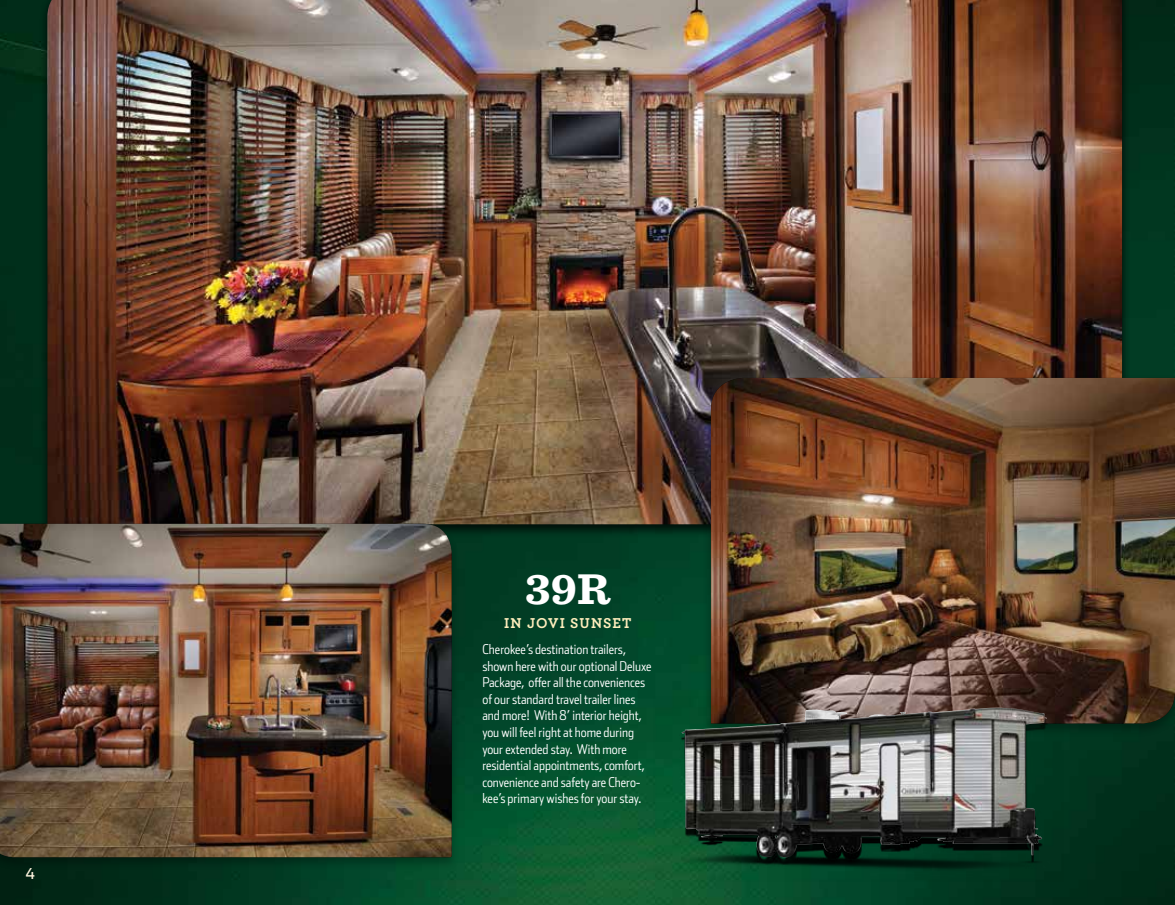
<style>
.page{position:relative;width:1175px;height:905px;background:#fff}
.page>*{position:absolute;margin:0;border:0;box-sizing:border-box;transform-origin:0 0}
.t1{font:700 45px "Sentinel";color:#fff}
.t2{font:700 15px "Archer";color:#ffeebd}
.t3{font:15px "Stainless";color:#fff5e0}
.t4{font:300 13.5px/16.5px "Stainless Cond";color:#fff}
</style>
<div class="page">
<img style="left:0;top:0;width:1174px;height:904px">
<img style="left:47px;top:0;width:1075px;height:524px">
<div style="left:702px;top:375px;width:472px;height:362px;background:#000;opacity:.3"></div>
<img style="left:711px;top:378px;width:463px;height:345px">
<div style="left:0;top:521px;width:460px;height:350px;background:#000;opacity:.3"></div>
<img style="left:0;top:524px;width:451px;height:333px">
<img style="left:653px;top:696px;width:410px;height:185px">
<img style="left:681px;top:708px;width:305px;height:149px">
<p class="t3" style="left:26px;top:865px;width:11px">4</p>
<h1 class="t1" style="left:525px;top:553px;width:86px">39R</h1>
<p class="t2" style="left:504px;top:611px;width:43px">IN JOVI</p>
<p class="t2" style="left:570px;top:611px;width:21px">SUNSET</p>
<p class="t4" style="left:482px;top:641px;width:171px">Cherokee’s destination trailers, shown here with our optional Deluxe Package, offer all the conveniences of our standard travel trailer lines and more! With 8’ interior height, you will feel right at home during your extended stay. With more residential appointments, comfort, convenience and safety are Chero&shy;kee’s primary wishes for your stay.</p>
</div>
